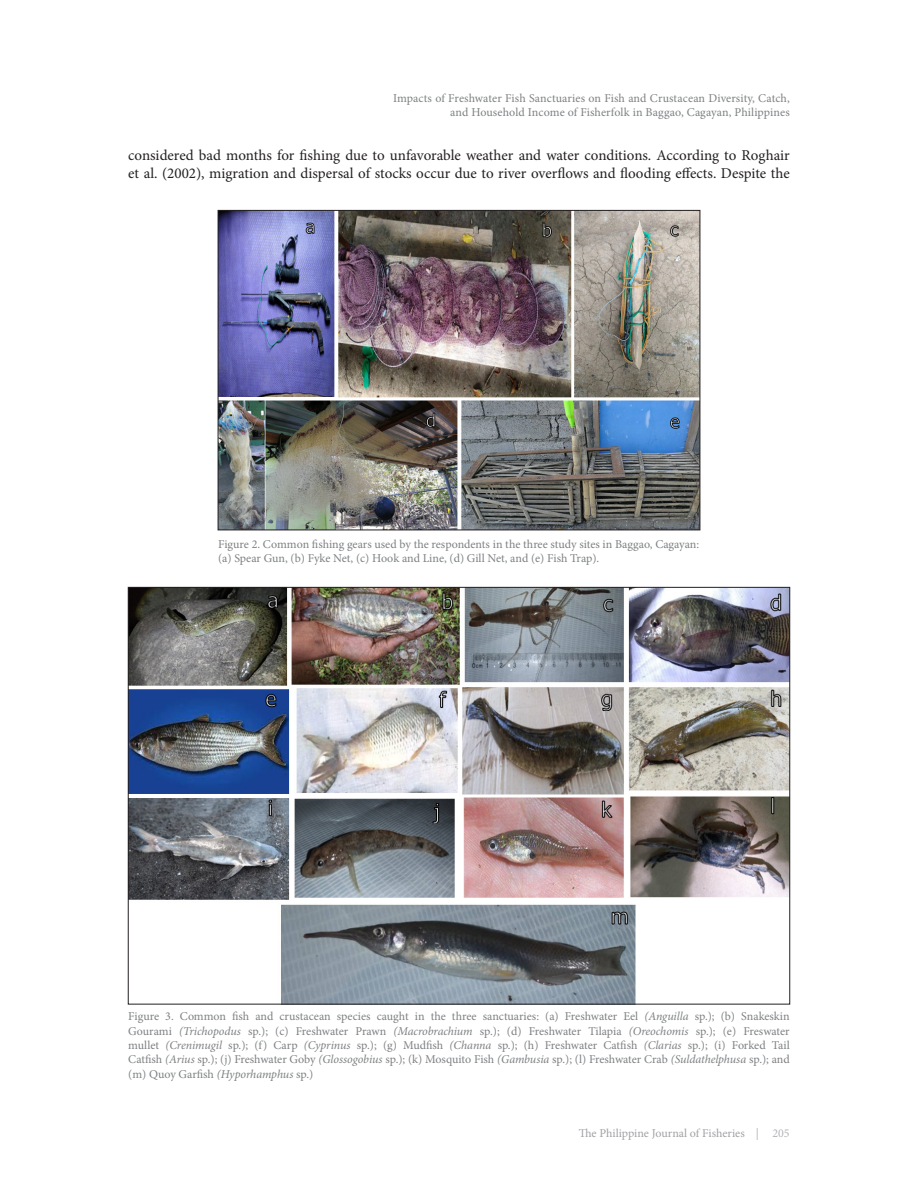
<style>
.page{position:relative;width:918px;height:1188px;background:#fff}
.page>*{position:absolute;margin:0;border:0;box-sizing:border-box;transform-origin:0 0}
.t1{font:15px/18px "Minion Pro";color:#231f20}
.t2{font:12px/14.4px "Minion Pro";color:#7e8083;text-align:right}
.t3{font:12px "Minion Pro";color:#a0a1a5}
.s1{font-style:italic}
.s2{color:#b2b3b7}
</style>
<div class="page">
<img style="left:220px;top:212px;width:478px;height:316px">
<div style="left:218px;top:210px;width:482px;height:320px;border:1px solid #231f20"></div>
<img style="left:130px;top:589px;width:658px;height:414px">
<p class="t2" style="left:393px;top:91px;width:398px">Impacts of Freshwater Fish Sanctuaries on Fish and Crustacean Diversity, Catch, and Household Income of Fisherfolk in Baggao, Cagayan, Philippines</p>
<p class="t1" style="left:128px;top:146px;width:663px">considered bad months for fishing due to unfavorable weather and water conditions. According to Roghair et al. (2002), migration and dispersal of stocks occur due to river overflows and flooding effects. Despite the</p>
<p class="t2" style="left:218px;top:537px;width:483px;text-align:left">Figure 2. Common fishing gears used by the respondents in the three study sites in Baggao, Cagayan: (a) Spear Gun, (b) Fyke Net, (c) Hook and Line, (d) Gill Net, and (e) Fish Trap).</p>
<p class="t2" style="left:128px;top:1009px;width:663px;text-align:justify">Figure 3. Common fish and crustacean species caught in the three sanctuaries: (a) Freshwater Eel <span class="s1">(Anguilla</span> sp.); (b) Snakeskin Gourami <span class="s1">(Trichopodus</span> sp.); (c) Freshwater Prawn <span class="s1">(Macrobrachium</span> sp.); (d) Freshwater Tilapia <span class="s1">(Oreochomis</span> sp.); (e) Freswater mullet <span class="s1">(Crenimugil</span> sp.); (f) Carp <span class="s1">(Cyprinus</span> sp.); (g) Mudfish <span class="s1">(Channa</span> sp.); (h) Freshwater Catfish <span class="s1">(Clarias</span> sp.); (i) Forked Tail Catfish <span class="s1">(Arius</span> sp.); (j) Freshwater Goby <span class="s1">(Glossogobius</span> sp.); (k) Mosquito Fish <span class="s1">(Gambusia</span> sp.); (l) Freshwater Crab <span class="s1">(Suldathelphusa</span> sp.); and (m) Quoy Garfish <span class="s1">(Hyporhamphus</span> sp.)</p>
<p class="t3" style="left:579px;top:1125px;width:212px">The Philippine Journal of Fisheries <span class="s2">| 205</span></p>
</div>
